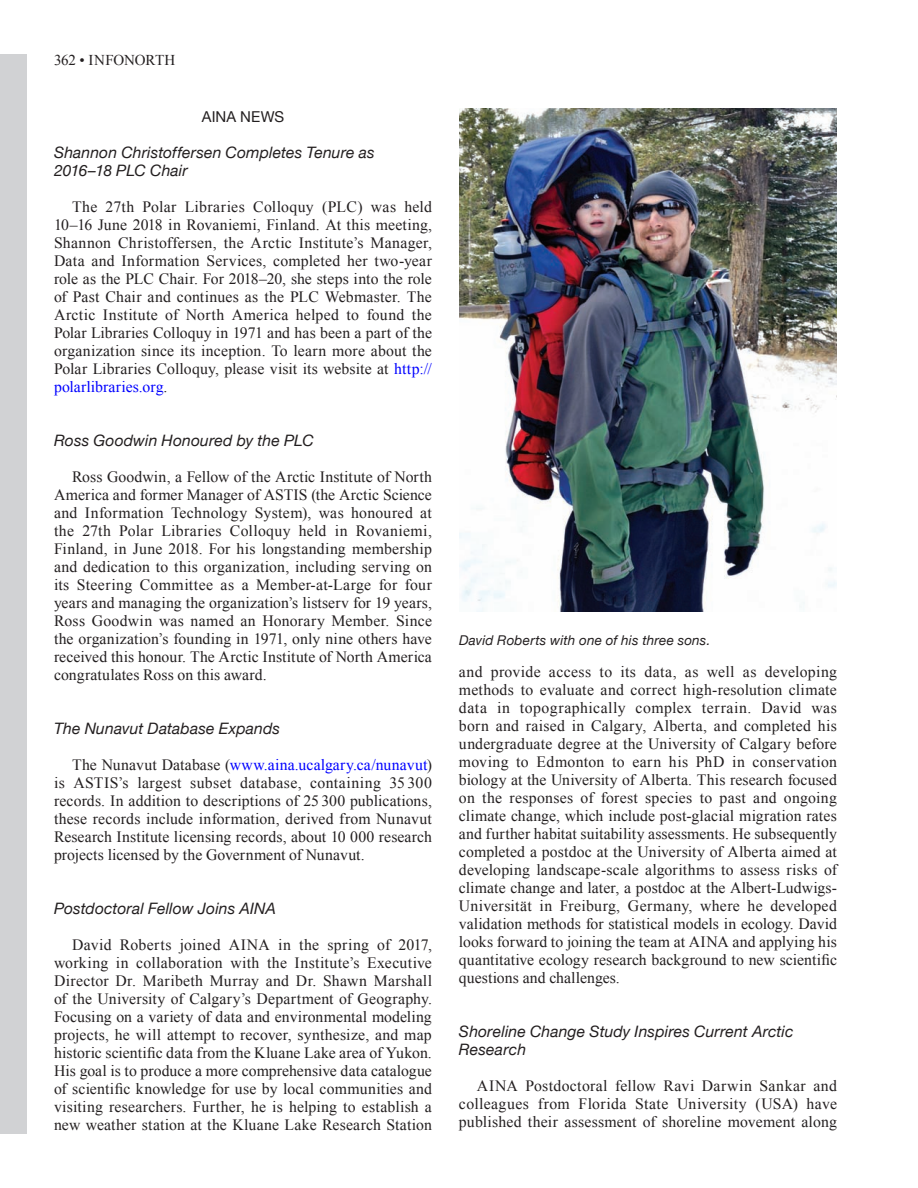
<style>
.page{position:relative;width:918px;height:1188px;background:#fff}
.page>*{position:absolute;margin:0;border:0;box-sizing:border-box;transform-origin:0 0}
.Body_Copy{font:15.75px/18px "Times New Roman";letter-spacing:.005em;color:#231f20;text-align:justify}
.Header_Level_2{font:italic 15.75px/18px "Helvetica Neue";letter-spacing:.005em;color:#231f20}
.t1{font:15px "Times New Roman";letter-spacing:-.01em;color:#231f20}
.Header_Level_1{font:15px "Helvetica Neue";letter-spacing:.005em;color:#231f20}
.Captions_and_Biograp{font:italic 13.5px "Helvetica Neue";letter-spacing:.01em;color:#231f20}
.s1{color:#00f}
</style>
<div class="page">
<div style="left:0;top:54px;width:27px;height:1080px;background:#d1d2d4"></div>
<img style="left:459px;top:108px;width:378px;height:504px">
<p class="t1" style="left:54px;top:50px;width:123px">362 • INFONORTH</p>
<p class="Header_Level_1" style="left:202px;top:108px;width:84px">AINA NEWS</p>
<p class="Header_Level_2" style="left:54px;top:143px;width:322px">Shannon Christoffersen Completes Tenure as</p>
<p class="Header_Level_2" style="left:54px;top:161px;width:135px">2016–18 PLC Chair</p>
<p class="Body_Copy" style="left:54px;top:198px;width:380px;text-indent:18px">The 27th Polar Libraries Colloquy (PLC) was held 10–16 June 2018 in Rovaniemi, Finland. At this meeting, Shannon Christoffersen, the Arctic Institute’s Manager, Data and Information Services, completed her two-year role as the PLC Chair. For 2018–20, she steps into the role of Past Chair and continues as the PLC Webmaster. The Arctic Institute of North America helped to found the Polar Libraries Colloquy in 1971 and has been a part of the organization since its inception. To learn more about the Polar Libraries Colloquy, please visit its website at <span class="s1">http:// polarlibraries.org</span>.</p>
<p class="Header_Level_2" style="left:54px;top:431px;width:261px">Ross Goodwin Honoured by the PLC</p>
<p class="Body_Copy" style="left:54px;top:468px;width:380px;text-indent:18px">Ross Goodwin, a Fellow of the Arctic Institute of North America and former Manager of ASTIS (the Arctic Science and Information Technology System), was honoured at the 27th Polar Libraries Colloquy held in Rovaniemi, Finland, in June 2018. For his longstanding membership and dedication to this organization, including serving on its Steering Committee as a Member-at-Large for four years and managing the organization’s listserv for 19 years, Ross Goodwin was named an Honorary Member. Since the organization’s founding in 1971, only nine others have received this honour. The Arctic Institute of North America congratulates Ross on this award.</p>
<p class="Header_Level_2" style="left:54px;top:720px;width:228px">The Nunavut Database Expands</p>
<p class="Body_Copy" style="left:54px;top:756px;width:379px;text-indent:18px">The Nunavut Database (<span class="s1">www.aina.ucalgary.ca/nunavut</span>) is ASTIS’s largest subset database, containing 35 300 records. In addition to descriptions of 25 300 publications, these records include information, derived from Nunavut Research Institute licensing records, about 10 000 research projects licensed by the Government of Nunavut.</p>
<p class="Header_Level_2" style="left:54px;top:899px;width:224px">Postdoctoral Fellow Joins AINA</p>
<p class="Body_Copy" style="left:54px;top:936px;width:380px;text-indent:18px">David Roberts joined AINA in the spring of 2017, working in collaboration with the Institute’s Executive Director Dr. Maribeth Murray and Dr. Shawn Marshall of the University of Calgary’s Department of Geography.<br>Focusing on a variety of data and environmental modeling projects, he will attempt to recover, synthesize, and map historic scientific data from the Kluane Lake area of Yukon.<br>His goal is to produce a more comprehensive data catalogue of scientific knowledge for use by local communities and visiting researchers. Further, he is helping to establish a new weather station at the Kluane Lake Research Station</p>
<p class="Captions_and_Biograp" style="left:459px;top:632px;width:253px">David Roberts with one of his three sons.</p>
<p class="Body_Copy" style="left:459px;top:662px;width:380px">and provide access to its data, as well as developing methods to evaluate and correct high-resolution climate data in topographically complex terrain. David was born and raised in Calgary, Alberta, and completed his undergraduate degree at the University of Calgary before moving to Edmonton to earn his PhD in conservation biology at the University of Alberta. This research focused on the responses of forest species to past and ongoing climate change, which include post-glacial migration rates and further habitat suitability assessments. He subsequently completed a postdoc at the University of Alberta aimed at developing landscape-scale algorithms to assess risks of climate change and later, a postdoc at the Albert-Ludwigs-Universität in Freiburg, Germany, where he developed validation methods for statistical models in ecology. David looks forward to joining the team at AINA and applying his quantitative ecology research background to new scientific questions and challenges.</p>
<p class="Header_Level_2" style="left:459px;top:1022px;width:336px">Shoreline Change Study Inspires Current Arctic<br>Research</p>
<p class="Body_Copy" style="left:459px;top:1076px;width:379px;text-indent:18px">AINA Postdoctoral fellow Ravi Darwin Sankar and colleagues from Florida State University (USA) have published their assessment of shoreline movement along</p>
</div>
